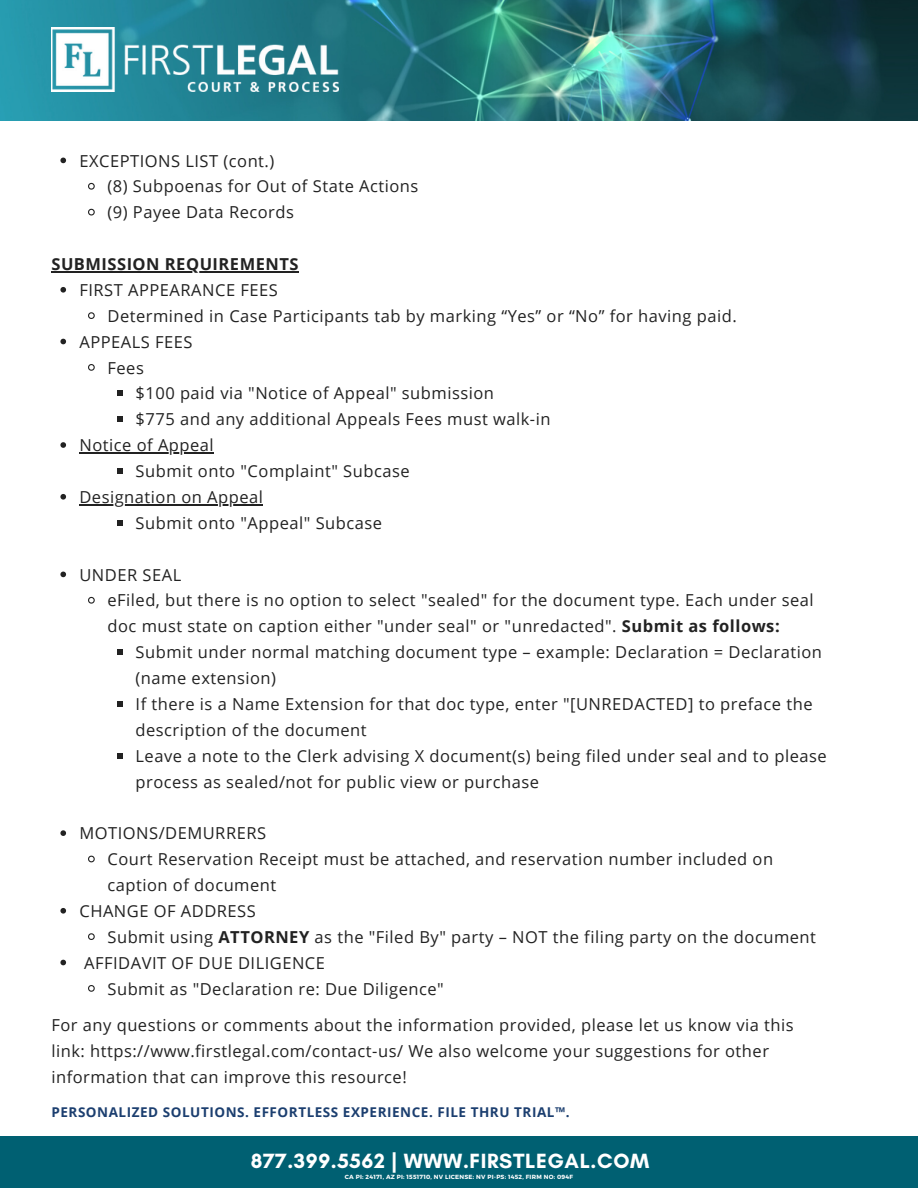
<style>
.page{position:relative;width:918px;height:1188px;background:#fff}
.page>*{position:absolute;margin:0;border:0;box-sizing:border-box;transform-origin:0 0}
.t1{font:700 21px "Glacial Indifference";letter-spacing:.03em;color:#fff}
.t2{font:16.5px/25.8px "Open Sans";letter-spacing:.03em;color:#222}
.t3{font:700 16.5px "Open Sans";letter-spacing:.03em;color:#222}
.t4{font:700 13.5px "Open Sans";letter-spacing:.04em;color:#1b3e6f}
.t5{font:700 6px "Montserrat";letter-spacing:.04em;color:#fff}
.s1{font-weight:700}
</style>
<div class="page">
<div style="left:0;top:1136px;width:918px;height:52px;background:#006072"></div>
<img style="left:0;top:0;width:918px;height:120px">
<img style="left:51px;top:27px;width:287px;height:64px">
<svg style="left:60px;top:158px;width:6px;height:5px"></svg>
<svg style="left:88px;top:182px;width:7px;height:8px"></svg>
<svg style="left:88px;top:208px;width:7px;height:8px"></svg>
<hr style="left:51px;top:271px;width:248px;height:1px;background:#222">
<svg style="left:60px;top:287px;width:6px;height:6px"></svg>
<svg style="left:88px;top:312px;width:7px;height:7px"></svg>
<svg style="left:60px;top:339px;width:6px;height:5px"></svg>
<svg style="left:88px;top:364px;width:7px;height:7px"></svg>
<svg style="left:117px;top:390px;width:5px;height:6px"></svg>
<svg style="left:117px;top:416px;width:5px;height:6px"></svg>
<svg style="left:60px;top:442px;width:6px;height:6px"></svg>
<hr style="left:79px;top:452px;width:135px;height:1px;background:#222">
<svg style="left:117px;top:468px;width:5px;height:6px"></svg>
<svg style="left:60px;top:494px;width:6px;height:6px"></svg>
<hr style="left:79px;top:504px;width:184px;height:1px;background:#222">
<svg style="left:117px;top:520px;width:5px;height:5px"></svg>
<svg style="left:60px;top:572px;width:6px;height:5px"></svg>
<svg style="left:88px;top:596px;width:7px;height:8px"></svg>
<svg style="left:117px;top:649px;width:5px;height:6px"></svg>
<svg style="left:117px;top:701px;width:5px;height:6px"></svg>
<svg style="left:117px;top:753px;width:5px;height:5px"></svg>
<svg style="left:60px;top:830px;width:6px;height:6px"></svg>
<svg style="left:88px;top:855px;width:7px;height:8px"></svg>
<svg style="left:60px;top:908px;width:6px;height:6px"></svg>
<svg style="left:88px;top:933px;width:7px;height:7px"></svg>
<svg style="left:60px;top:960px;width:6px;height:5px"></svg>
<svg style="left:88px;top:985px;width:7px;height:7px"></svg>
<p class="t2" style="left:79px;top:147px;width:196px">EXCEPTIONS LIST (cont.)</p>
<p class="t2" style="left:108px;top:173px;width:312px">(8) Subpoenas for Out of State Actions</p>
<p class="t2" style="left:108px;top:199px;width:188px">(9) Payee Data Records</p>
<p class="t3" style="left:51px;top:252px;width:249px">SUBMISSION REQUIREMENTS</p>
<p class="t2" style="left:79px;top:277px;width:200px">FIRST APPEARANCE FEES</p>
<p class="t2" style="left:108px;top:303px;width:631px">Determined in Case Participants tab by marking “Yes” or “No” for having paid.</p>
<p class="t2" style="left:79px;top:328px;width:115px">APPEALS FEES</p>
<p class="t2" style="left:108px;top:354px;width:38px">Fees</p>
<p class="t2" style="left:136px;top:380px;width:360px">$100 paid via "Notice of Appeal" submission</p>
<p class="t2" style="left:136px;top:406px;width:416px">$775 and any additional Appeals Fees must walk-in</p>
<p class="t2" style="left:79px;top:432px;width:136px">Notice of Appeal</p>
<p class="t2" style="left:136px;top:458px;width:276px">Submit onto "Complaint" Subcase</p>
<p class="t2" style="left:79px;top:484px;width:185px">Designation on Appeal</p>
<p class="t2" style="left:136px;top:510px;width:248px">Submit onto "Appeal" Subcase</p>
<p class="t2" style="left:79px;top:561px;width:103px">UNDER SEAL</p>
<p class="t2" style="left:108px;top:587px;width:708px">eFiled, but there is no option to select "sealed" for the document type. Each under seal doc must state on caption either "under seal" or "unredacted". <span class="s1">Submit as follows:</span></p>
<p class="t2" style="left:136px;top:639px;width:688px">Submit under normal matching document type – example: Declaration = Declaration (name extension)</p>
<p class="t2" style="left:136px;top:691px;width:679px">If there is a Name Extension for that doc type, enter "[UNREDACTED] to preface the description of the document</p>
<p class="t2" style="left:136px;top:742px;width:693px">Leave a note to the Clerk advising X document(s) being filed under seal and to please process as sealed/not for public view or purchase</p>
<p class="t2" style="left:79px;top:820px;width:188px">MOTIONS/DEMURRERS</p>
<p class="t2" style="left:108px;top:846px;width:667px">Court Reservation Receipt must be attached, and reservation number included on caption of document</p>
<p class="t2" style="left:79px;top:898px;width:178px">CHANGE OF ADDRESS</p>
<p class="t2" style="left:108px;top:924px;width:710px">Submit using <span class="s1">ATTORNEY</span> as the "Filed By" party – NOT the filing party on the document</p>
<p class="t2" style="left:84px;top:949px;width:242px">AFFIDAVIT OF DUE DILIGENCE</p>
<p class="t2" style="left:108px;top:975px;width:338px">Submit as "Declaration re: Due Diligence"</p>
<p class="t2" style="left:51px;top:1012px;width:744px">For any questions or comments about the information provided, please let us know via this link: https://www.firstlegal.com/contact-us/ We also welcome your suggestions for other information that can improve this resource!</p>
<p class="t4" style="left:51px;top:1103px;width:520px">PERSONALIZED SOLUTIONS. EFFORTLESS EXPERIENCE. FILE THRU TRIAL™.</p>
<p class="t1" style="left:251px;top:1148px;width:400px">877.399.5562 | WWW.FIRSTLEGAL.COM</p>
<p class="t5" style="left:345px;top:1173px;width:230px">CA PI: 24171, AZ PI: 1551710, NV LICENSE: NV PI-PS: 1452, FIRM NO: 094F</p>
</div>
